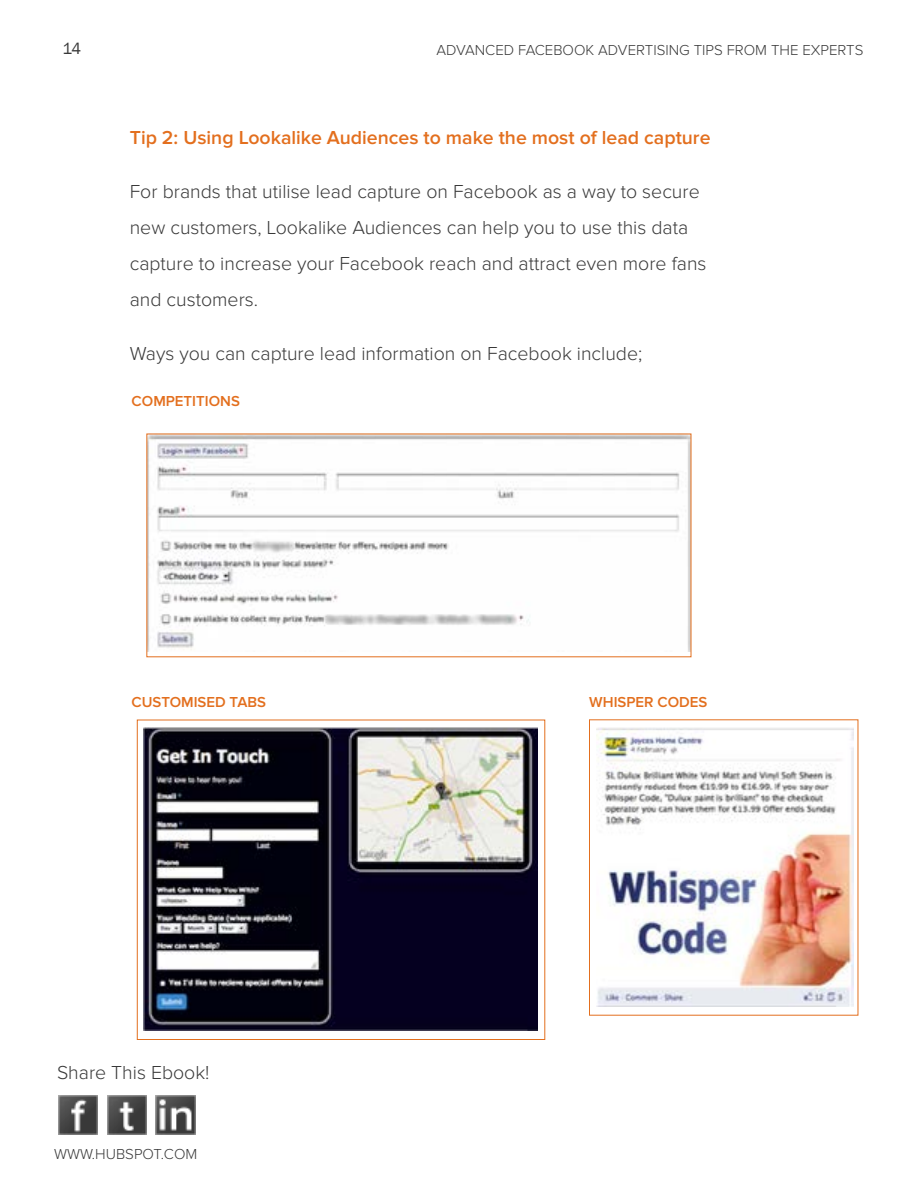
<style>
.page{position:relative;width:918px;height:1188px;background:#fff}
.page>*{position:absolute;margin:0;border:0;box-sizing:border-box;transform-origin:0 0}
.t1{font:300 19.5px/36px "Proxima Nova";color:#393939}
.t2{font:600 19.5px "Proxima Nova";color:#e36f1e}
.t3{font:16.5px "Franklin Gothic";color:#393939}
.t4{font:300 15px "Proxima Nova";color:#393939}
.t5{font:600 15px "Proxima Nova";color:#e36f1e}
</style>
<div class="page">
<img style="left:58px;top:1095px;width:40px;height:40px">
<img style="left:107px;top:1095px;width:39px;height:40px">
<img style="left:156px;top:1095px;width:40px;height:40px">
<img style="left:149px;top:436px;width:540px;height:215px">
<img style="left:144px;top:727px;width:393px;height:303px">
<div style="left:137px;top:720px;width:408px;height:320px;border:1px solid #e36f1e"></div>
<img style="left:596px;top:727px;width:257px;height:280px">
<p class="t3" style="left:62px;top:38px;width:20px">14</p>
<p class="t4" style="left:436px;top:43px;width:428px">ADVANCED FACEBOOK ADVERTISING TIPS FROM THE EXPERTS</p>
<p class="t2" style="left:130px;top:126px;width:582px">Tip 2: Using Lookalike Audiences to make the most of lead capture</p>
<p class="t1" style="left:130px;top:174px;width:578px">For brands that utilise lead capture on Facebook as a way to secure new customers, Lookalike Audiences can help you to use this data capture to increase your Facebook reach and attract even more fans and customers.</p>
<p class="t1" style="left:130px;top:336px;width:514px">Ways you can capture lead information on Facebook include;</p>
<p class="t5" style="left:132px;top:392px;width:110px">COMPETITIONS</p>
<p class="t5" style="left:132px;top:694px;width:136px">CUSTOMISED TABS</p>
<p class="t5" style="left:589px;top:694px;width:120px">WHISPER CODES</p>
<p class="t1" style="left:57px;top:1055px;width:154px">Share This Ebook!</p>
<p class="t4" style="left:54px;top:1147px;width:145px">WWW.HUBSPOT.COM</p>
</div>
